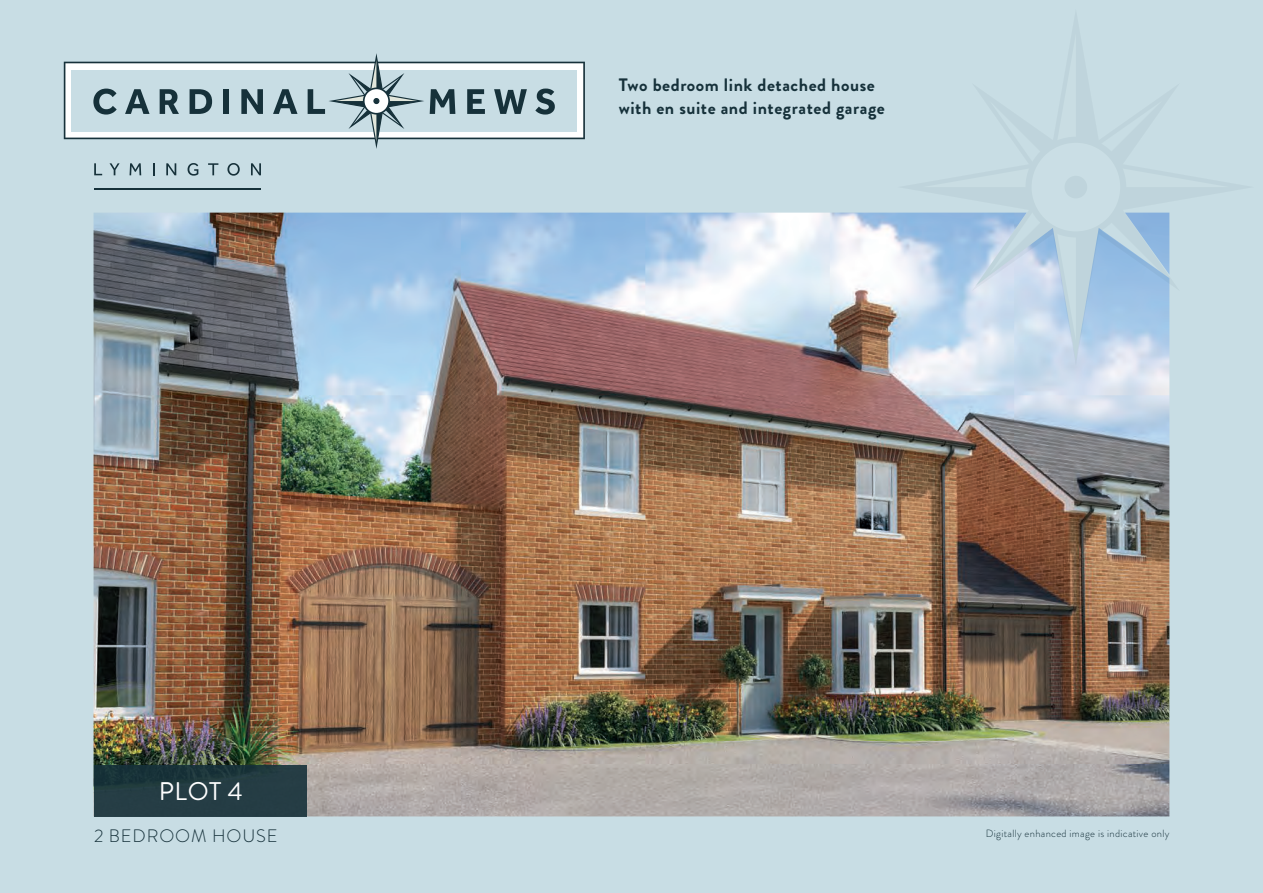
<style>
.page{position:relative;width:1263px;height:893px;background:#c8dde4}
.page>*{position:absolute;margin:0;border:0;box-sizing:border-box;transform-origin:0 0}
.t1{font:25.5px "Brandon Grotesque";color:#fff}
.t2{font:700 18px/22.5px "Brandon Grotesque";letter-spacing:.03em;color:#16313a}
.t3{font:300 18px "Brandon Grotesque";letter-spacing:.05em;color:#16313a}
.t4{font:300 10.5px "Brandon Grotesque";letter-spacing:.03em;color:#16313a}
</style>
<div class="page">
<img style="left:94px;top:213px;width:1075px;height:603px">
<svg style="left:897px;top:212px;width:273px;height:154px"></svg>
<div style="left:94px;top:765px;width:213px;height:51px;background:linear-gradient(to right,#1f383e,#253d44)"></div>
<svg style="left:64px;top:53px;width:521px;height:96px"></svg>
<svg style="left:94px;top:163px;width:8px;height:12px"></svg>
<svg style="left:110px;top:163px;width:10px;height:12px"></svg>
<svg style="left:130px;top:163px;width:11px;height:12px"></svg>
<svg style="left:153px;top:163px;width:2px;height:12px"></svg>
<svg style="left:166px;top:163px;width:10px;height:12px"></svg>
<svg style="left:188px;top:163px;width:10px;height:13px"></svg>
<svg style="left:208px;top:163px;width:10px;height:12px"></svg>
<svg style="left:227px;top:163px;width:13px;height:13px"></svg>
<svg style="left:251px;top:163px;width:10px;height:12px"></svg>
<hr style="left:94px;top:189px;width:167px;height:1px;background:#16313a">
<p class="t1" style="left:159px;top:773px;width:86px">PLOT 4</p>
<p class="t2" style="left:619px;top:74px;width:268px">Two bedroom link detached house with en suite and integrated garage</p>
<p class="t3" style="left:94px;top:823px;width:185px">2 BEDROOM HOUSE</p>
<p class="t4" style="left:986px;top:826px;width:185px">Digitally enhanced image is indicative only</p>
</div>
